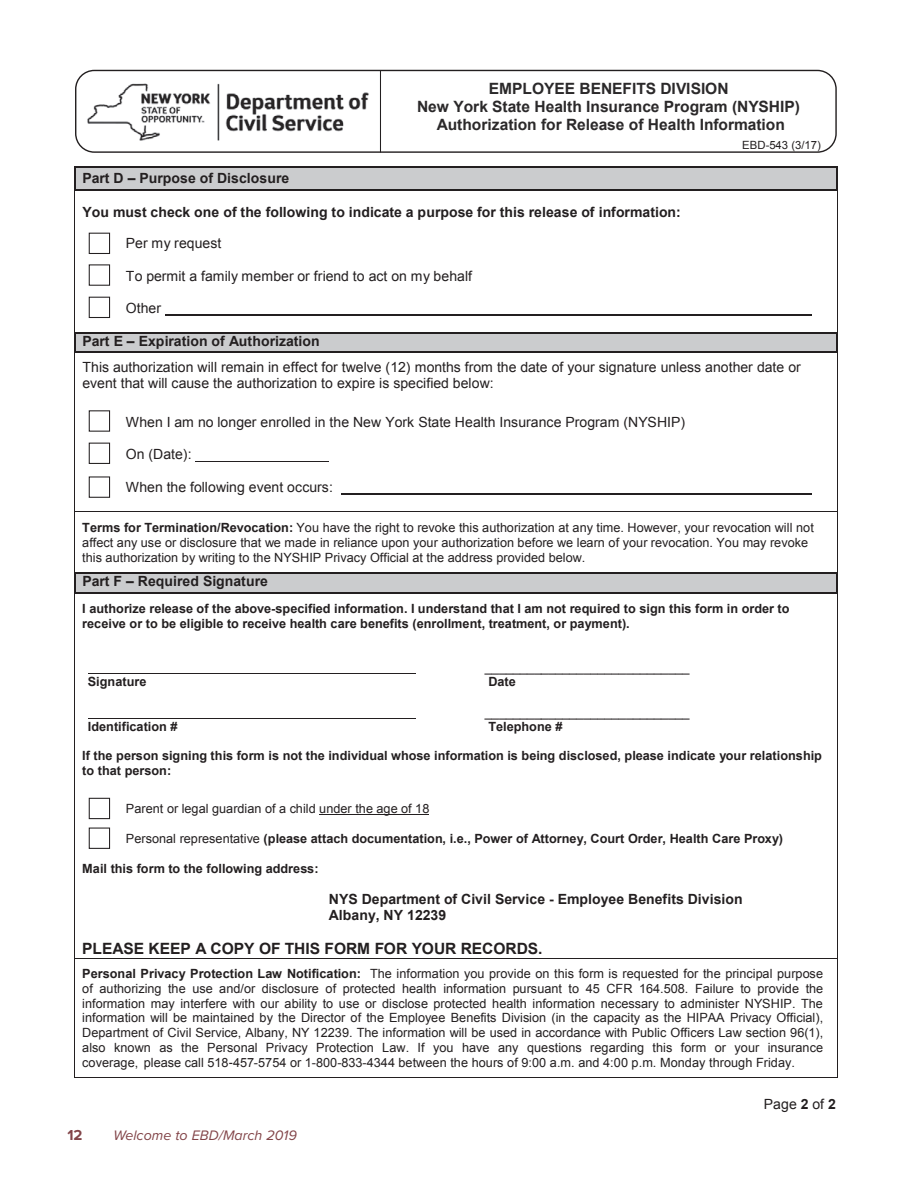
<style>
.page{position:relative;width:918px;height:1188px;background:#fff}
.page>*{position:absolute;margin:0;border:0;box-sizing:border-box;transform-origin:0 0}
.t1{font:700 15.6px/18.1px "Arial";color:#2b292a;text-align:center}
.t2{font:700 15.6px "Arial";letter-spacing:-.005em;color:#231f20}
.t3{font:700 15px "Proxima Nova";color:#824448}
.t4{font:italic 14.25px "Proxima Nova";color:#824448}
.t5{font:14.1px/16px "Arial";color:#231f20}
.t6{font:700 14.1px/16.2px "Arial";color:#231f20}
.t7{font:12.75px/14.7px "Arial";letter-spacing:.005em;color:#231f20}
.t8{font:700 12.75px/14.5px "Arial";color:#231f20}
.t9{font:11.4px "Arial";letter-spacing:-.005em;color:#231f20}
.s1{font-weight:700}
.s2{font-weight:400}
.s3{font-family:"Helvetica"}
</style>
<div class="page">
<img style="left:79px;top:75px;width:290px;height:75px">
<hr style="left:380px;top:70px;width:1px;height:82px;background:#231f20">
<div style="left:75px;top:70px;width:762px;height:83px;border:1px solid #231f20;border-radius:19px"></div>
<div style="left:75px;top:168px;width:762px;height:21px;background:#cbccce"></div>
<hr style="left:75px;top:167px;width:762px;height:1px;background:#231f20">
<hr style="left:165px;top:315px;width:646px;height:1px;background:#231f20">
<svg style="left:74px;top:167px;width:1px;height:23px"></svg>
<hr style="left:75px;top:189px;width:762px;height:1px;background:#231f20">
<svg style="left:837px;top:167px;width:1px;height:23px"></svg>
<hr style="left:74px;top:190px;width:1px;height:142px;background:#231f20">
<hr style="left:837px;top:190px;width:1px;height:142px;background:#231f20">
<div style="left:75px;top:334px;width:762px;height:17px;background:#cbccce"></div>
<hr style="left:75px;top:332px;width:762px;height:1px;background:#231f20">
<hr style="left:196px;top:461px;width:133px;height:1px;background:#231f20">
<hr style="left:341px;top:493px;width:470px;height:1px;background:#231f20">
<svg style="left:74px;top:332px;width:1px;height:20px"></svg>
<hr style="left:75px;top:351px;width:762px;height:1px;background:#231f20">
<svg style="left:837px;top:332px;width:1px;height:20px"></svg>
<hr style="left:74px;top:352px;width:1px;height:159px;background:#231f20">
<hr style="left:837px;top:352px;width:1px;height:159px;background:#231f20">
<hr style="left:75px;top:511px;width:762px;height:1px;background:#231f20">
<hr style="left:74px;top:512px;width:1px;height:61px;background:#231f20">
<hr style="left:837px;top:512px;width:1px;height:61px;background:#231f20">
<div style="left:75px;top:574px;width:762px;height:18px;background:#cbccce"></div>
<hr style="left:75px;top:573px;width:762px;height:1px;background:#231f20">
<hr style="left:88px;top:673px;width:327px;height:1px;background:#231f20">
<hr style="left:88px;top:718px;width:327px;height:1px;background:#231f20">
<hr style="left:319px;top:815px;width:110px;height:1px;background:#231f20">
<svg style="left:74px;top:573px;width:1px;height:20px"></svg>
<hr style="left:75px;top:592px;width:762px;height:1px;background:#231f20">
<svg style="left:837px;top:573px;width:1px;height:20px"></svg>
<hr style="left:74px;top:593px;width:1px;height:365px;background:#231f20">
<hr style="left:837px;top:593px;width:1px;height:365px;background:#231f20">
<hr style="left:75px;top:958px;width:762px;height:1px;background:#231f20">
<hr style="left:74px;top:959px;width:1px;height:118px;background:#231f20">
<hr style="left:75px;top:1077px;width:762px;height:1px;background:#231f20">
<hr style="left:837px;top:959px;width:1px;height:118px;background:#231f20">
<div style="left:89px;top:264px;width:21px;height:22px;border:1px solid #231f20"></div>
<div style="left:89px;top:233px;width:21px;height:21px;border:1px solid #231f20"></div>
<div style="left:89px;top:297px;width:21px;height:21px;border:1px solid #231f20"></div>
<div style="left:89px;top:410px;width:21px;height:22px;border:1px solid #231f20"></div>
<div style="left:89px;top:443px;width:21px;height:21px;border:1px solid #231f20"></div>
<div style="left:89px;top:476px;width:21px;height:22px;border:1px solid #231f20"></div>
<div style="left:89px;top:798px;width:21px;height:21px;border:1px solid #231f20"></div>
<div style="left:89px;top:828px;width:21px;height:21px;border:1px solid #231f20"></div>
<p class="t1" style="left:417px;top:80px;width:384px">EMPLOYEE BENEFITS DIVISION<br>New York State Health Insurance Program (NYSHIP)<br>Authorization for Release of Health Information</p>
<p class="t9" style="left:742px;top:138px;width:80px">EBD-543 (3/17)</p>
<p class="t6" style="left:82px;top:170px;width:208px">Part D – Purpose of Disclosure</p>
<p class="t6" style="left:82px;top:205px;width:600px">You must check one of the following to indicate a purpose for this release of information:</p>
<p class="t5" style="left:126px;top:235px;width:97px">Per my request</p>
<p class="t5" style="left:126px;top:268px;width:348px">To permit a family member or friend to act on my behalf</p>
<p class="t5" style="left:126px;top:300px;width:37px">Other</p>
<p class="t6" style="left:82px;top:334px;width:239px">Part E – Expiration of Authorization</p>
<p class="t5" style="left:82px;top:359px;width:720px">This authorization will remain in effect for twelve (12) months from the date of your signature unless another date or event that will cause the authorization to expire is specified below:</p>
<p class="t5" style="left:126px;top:414px;width:561px">When I am no longer enrolled in the New York State Health Insurance Program (NYSHIP)</p>
<p class="t5" style="left:126px;top:447px;width:67px">On (Date):</p>
<p class="t5" style="left:126px;top:479px;width:209px">When the following event occurs:</p>
<p class="t7" style="left:82px;top:520px;width:733px"><span class="s1">Terms for Termination/Revocation:</span> You have the right to revoke this authorization at any time. However, your revocation will not affect any use or disclosure that we made in reliance upon your authorization before we learn of your revocation. You may revoke this authorization by writing to the NYSHIP Privacy Official at the address provided below.</p>
<p class="t6" style="left:82px;top:574px;width:187px">Part F – Required Signature</p>
<p class="t8" style="left:82px;top:602px;width:709px">I authorize release of the above-specified information. I understand that I am not required to sign this form in order to receive or to be eligible to receive health care benefits (enrollment, treatment, or payment).</p>
<p class="t7" style="left:485px;top:660px;width:206px">_____________________________</p>
<p class="t8" style="left:88px;top:675px;width:60px">Signature</p>
<p class="t8" style="left:488px;top:675px;width:29px">Date</p>
<p class="t7" style="left:485px;top:705px;width:206px">_____________________________</p>
<p class="t8" style="left:88px;top:720px;width:91px">Identification #</p>
<p class="t8" style="left:488px;top:720px;width:76px">Telephone #</p>
<p class="t8" style="left:82px;top:749px;width:741px">If the person signing this form is not the individual whose information is being disclosed, please indicate your relationship to that person:</p>
<p class="t7" style="left:126px;top:801px;width:305px">Parent or legal guardian of a child under the age of 18</p>
<p class="t8" style="left:126px;top:832px;width:659px"><span class="s2">Personal representative</span> (please attach documentation, i.e., Power of Attorney, Court Order, Health Care Proxy)</p>
<p class="t8" style="left:82px;top:862px;width:238px">Mail this form to the following address:</p>
<p class="t6" style="left:329px;top:891px;width:415px">NYS Department of Civil Service - Employee Benefits Division<br>Albany, NY 12239</p>
<p class="t2" style="left:82px;top:938px;width:462px">PLEASE KEEP A COPY OF THIS FORM FOR YOUR RECORDS.</p>
<p class="t7" style="left:82px;top:967px;width:742px;text-align:justify"><span class="s1">Personal Privacy Protection Law Notification:</span> The information you provide on this form is requested for the principal purpose of authorizing the use and/or disclosure of protected health information pursuant to 45 CFR 164.508. Failure to provide the information may interfere with our ability to use or disclose protected health information necessary to administer NYSHIP. The information will be maintained by the Director of the Employee Benefits Division (in the capacity as the HIPAA Privacy Official), Department of Civil Service, Albany, NY 12239. The information will be used in accordance with Public Officers Law section 96(1), also known as the Personal Privacy Protection Law. If you have any questions regarding this form or your insurance coverage, please call 518<span class="s3">-</span>457-5754 or 1-800-833-4344 between the hours of 9:00 a.m. and 4:00 p.m. Monday through Friday.</p>
<p class="t3" style="left:68px;top:1124px;width:17px">12</p>
<p class="t4" style="left:113px;top:1124px;width:185px">Welcome to EBD/March 2019</p>
<p class="t5" style="left:764px;top:1096px;width:74px">Page <span class="s1">2</span> of <span class="s1">2</span></p>
</div>
